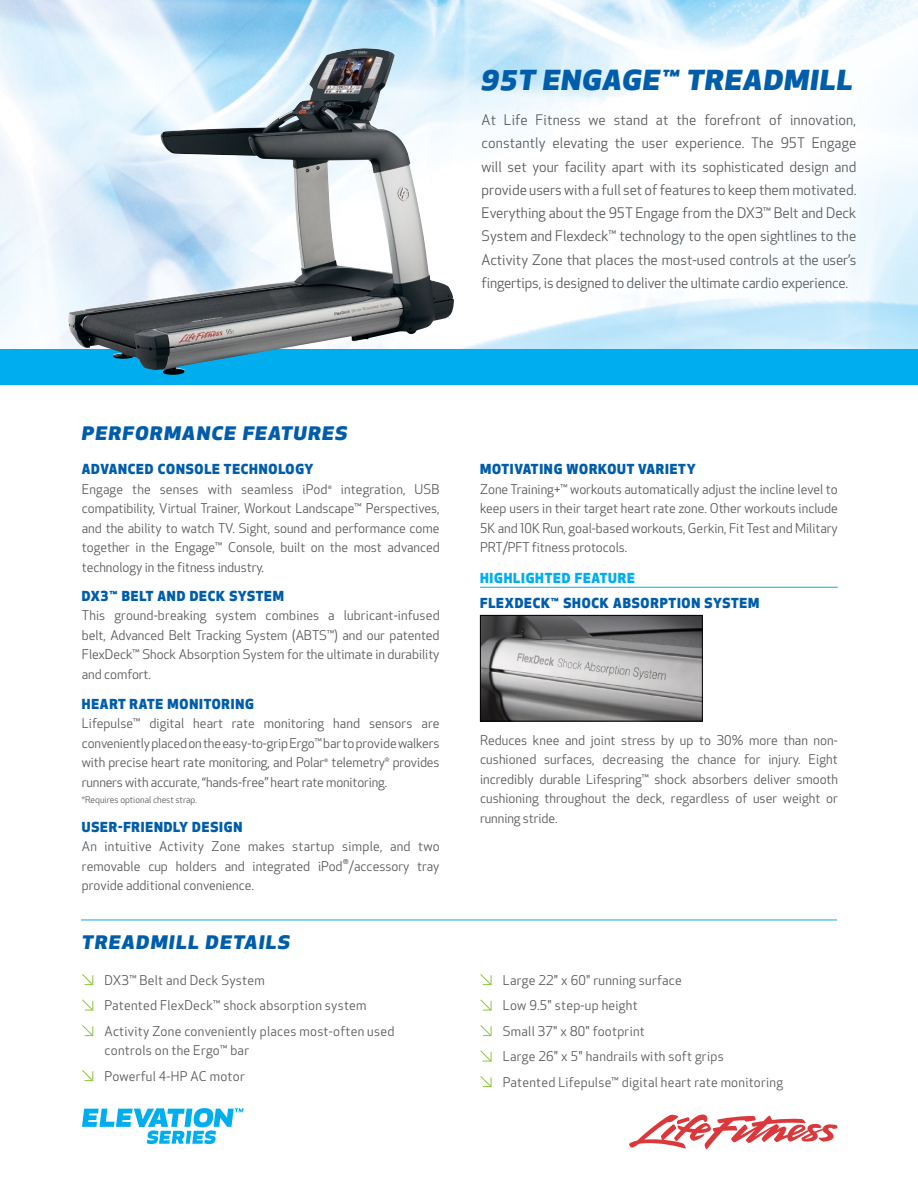
<style>
.page{position:relative;width:918px;height:1188px;background:#fff}
.page>*{position:absolute;margin:0;border:0;box-sizing:border-box;transform-origin:0 0}
.t1{font:italic 800 27px "Apex New";letter-spacing:.04em;color:#005daa;scale:1.11 1}
.t2{font:italic 800 18.15px "Apex New";letter-spacing:.07em;color:#005daa;scale:1.11 1}
.t3{font:14.25px/23.2px "Apex New";letter-spacing:-.01em;color:#58595b;text-align:justify}
.t4{font:800 13.5px "Apex New";letter-spacing:.06em;color:#005daa}
.t5{font:800 13.5px "Apex New";color:#00aeef}
.t6{font:13.2px/19.5px "Apex New";color:#58595b;text-align:justify}
.t7{font:13.2px/25.5px "Apex New";letter-spacing:.02em;color:#58595b}
.t8{font:9px "Apex New";color:#58595b}
.t9{font:7.8px "Apex New";color:#58595b}
.t10{font:5.4px "Apex New";color:#58595b}
</style>
<div class="page">
<img style="left:0;top:0;width:918px;height:349px">
<div style="left:0;top:349px;width:918px;height:36px;background:#00adef"></div>
<hr style="left:480px;top:587px;width:358px;height:1px;background:#00aeef">
<img style="left:482px;top:617px;width:219px;height:103px">
<div style="left:480px;top:615px;width:223px;height:107px;border:1px solid #000"></div>
<svg style="left:82px;top:974px;width:12px;height:12px"></svg>
<svg style="left:82px;top:999px;width:12px;height:12px"></svg>
<svg style="left:82px;top:1025px;width:12px;height:12px"></svg>
<svg style="left:82px;top:1070px;width:12px;height:12px"></svg>
<svg style="left:480px;top:974px;width:12px;height:12px"></svg>
<svg style="left:480px;top:999px;width:12px;height:12px"></svg>
<svg style="left:480px;top:1025px;width:12px;height:12px"></svg>
<svg style="left:480px;top:1050px;width:12px;height:12px"></svg>
<svg style="left:480px;top:1076px;width:12px;height:12px"></svg>
<hr style="left:81px;top:920px;width:756px;height:1px;background:#00aeef">
<img style="left:68px;top:48px;width:386px;height:327px">
<svg style="left:82px;top:1108px;width:162px;height:36px"></svg>
<svg style="left:629px;top:1114px;width:209px;height:36px"></svg>
<h1 class="t1" style="left:482px;top:61px;width:336px">95T ENGAGE™ TREADMILL</h1>
<p class="t3" style="left:482px;top:108px;width:376px">At Life Fitness we stand at the forefront of innovation, constantly elevating the user experience. The 95T Engage will set your facility apart with its sophisticated design and provide users with a full set of features to keep them motivated.<br>Everything about the 95T Engage from the DX3™ Belt and Deck System and Flexdeck™ technology to the open sightlines to the Activity Zone that places the most-used controls at the user’s fingertips, is designed to deliver the ultimate cardio experience.</p>
<h2 class="t2" style="left:82px;top:421px;width:241px">PERFORMANCE FEATURES</h2>
<p class="t4" style="left:82px;top:460px;width:233px">ADVANCED CONSOLE TECHNOLOGY</p>
<p class="t6" style="left:82px;top:479px;width:247px">Engage the senses with seamless iPod</p>
<p class="t10" style="left:328px;top:483px;width:6px">®</p>
<p class="t6" style="left:82px;top:479px;width:360px;text-indent:259px">integration, USB compatibility, Virtual Trainer, Workout Landscape™ Perspectives, and the ability to watch TV. Sight, sound and performance come together in the Engage™ Console, built on the most advanced technology in the fitness industry.</p>
<p class="t4" style="left:82px;top:586px;width:204px">DX3™ BELT AND DECK SYSTEM</p>
<p class="t6" style="left:82px;top:606px;width:359px">This ground-breaking system combines a lubricant-infused belt, Advanced Belt Tracking System (ABTS™) and our patented FlexDeck™ Shock Absorption System for the ultimate in durability and comfort.</p>
<p class="t4" style="left:82px;top:694px;width:174px">HEART RATE MONITORING</p>
<p class="t6" style="left:82px;top:714px;width:359px">Lifepulse™ digital heart rate monitoring hand sensors are conveniently placed on the easy-to-grip Ergo™ bar to provide walkers with precise heart rate monitoring, and Polar</p>
<p class="t6" style="left:82px;top:753px;width:359px;text-indent:250px">telemetry* provides runners with accurate, “hands-free” heart rate monitoring.</p>
<p class="t8" style="left:82px;top:794px;width:117px">*Requires optional chest strap.</p>
<p class="t4" style="left:82px;top:817px;width:20px">USER</p>
<p class="t4" style="left:118px;top:817px;width:23px">-FRIENDLY</p>
<p class="t4" style="left:192px;top:817px;width:10px">DESIGN</p>
<p class="t6" style="left:82px;top:837px;width:359px">An intuitive Activity Zone makes startup simple, and two removable cup holders and integrated iPod</p>
<p class="t10" style="left:324px;top:757px;width:6px">®</p>
<p class="t9" style="left:343px;top:856px;width:8px">®</p>
<p class="t6" style="left:349px;top:856px;width:92px">/accessory tray</p>
<p class="t6" style="left:82px;top:876px;width:174px">provide additional convenience.</p>
<h2 class="t2" style="left:82px;top:930px;width:189px">TREADMILL DETAILS</h2>
<p class="t7" style="left:105px;top:967px;width:291px">DX3™ Belt and Deck System<br>Patented FlexDeck™ shock absorption system<br>Activity Zone conveniently places most-often used</p>
<p class="t7" style="left:105px;top:1038px;width:146px">controls on the Ergo™ bar<br>Powerful 4-HP AC motor</p>
<p class="t4" style="left:480px;top:460px;width:217px">MOTIVATING WORKOUT VARIETY</p>
<p class="t6" style="left:480px;top:479px;width:359px">Zone Training+™ workouts automatically adjust the incline level to keep users in their target heart rate zone. Other workouts include 5K and 10K Run, goal-based workouts, Gerkin, Fit Test and Military PRT/PFT fitness protocols.</p>
<p class="t5" style="left:480px;top:568px;width:10px">HIGHLIGHTED</p>
<p class="t5" style="left:575px;top:568px;width:18px">FEAT</p>
<p class="t5" style="left:608px;top:568px;width:19px">URE</p>
<p class="t4" style="left:480px;top:594px;width:281px">FLEXDECK™ SHOCK ABSORPTION SYSTEM</p>
<p class="t6" style="left:480px;top:730px;width:360px">Reduces knee and joint stress by up to 30% more than non&shy;cushioned surfaces, decreasing the chance for injury. Eight incredibly durable Lifespring™ shock absorbers deliver smooth cushioning throughout the deck, regardless of user weight or running stride.</p>
<p class="t7" style="left:503px;top:967px;width:282px">Large 22" x 60" running surface<br>Low 9.5" step-up height<br>Small 37" x 80" footprint<br>Large 26" x 5" handrails with soft grips<br>Patented Lifepulse™ digital heart rate monitoring</p>
</div>
